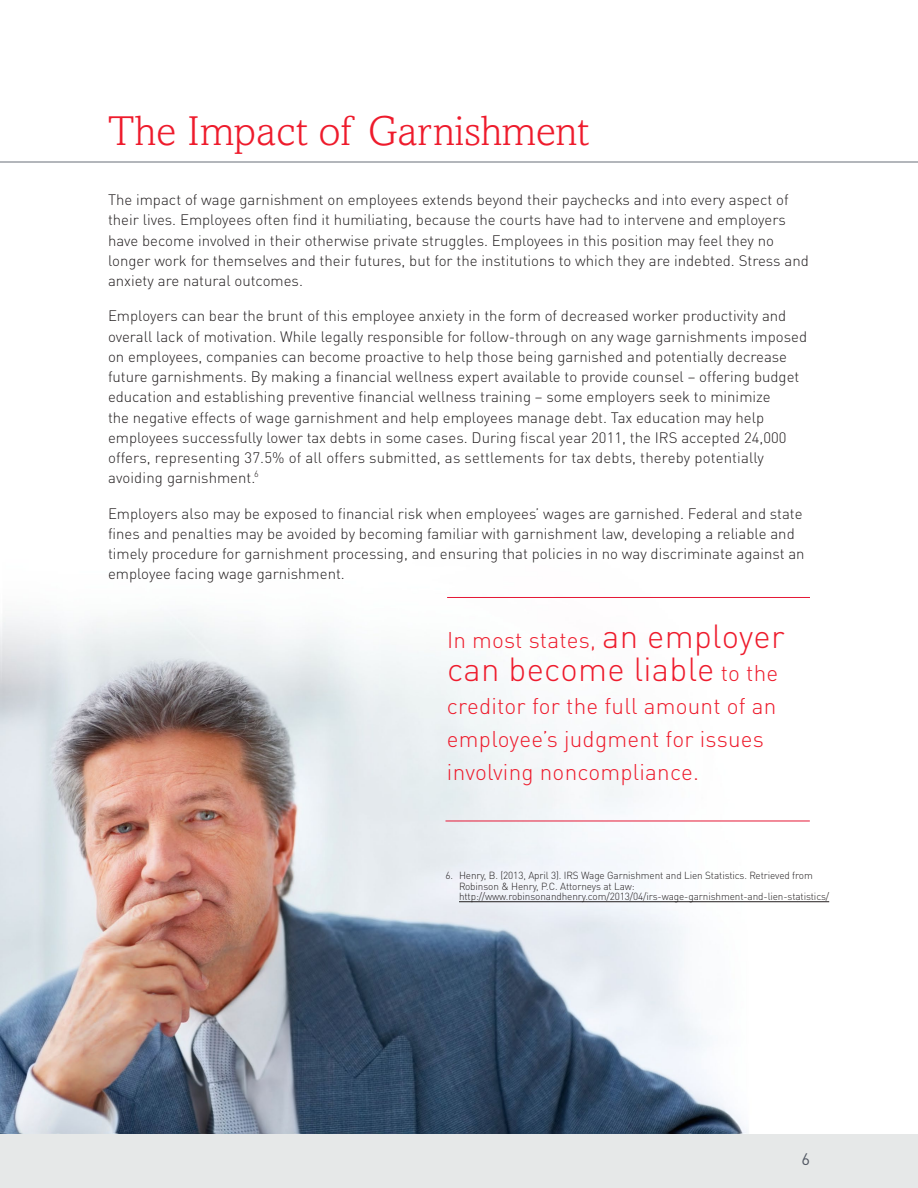
<style>
.page{position:relative;width:918px;height:1188px;background:#fff}
.page>*{position:absolute;margin:0;border:0;box-sizing:border-box;transform-origin:0 0}
.t1{font:300 42px "Amasis MT Std";color:#ee1b2c}
.t2{font:300 33px "DINOT";letter-spacing:.01em;color:#ee1b2c}
.t3{font:300 22.5px/33px "DINOT";letter-spacing:.01em;color:#ee1b2c}
.t4{font:16.5px "DINOT";color:#525863}
.t5{font:300 15px/20.2px "DINOT";color:#231f20}
.t6{font:300 10.2px/10.5px "DINOT";letter-spacing:-.01em;color:#231f20}
.s1{font-size:33px}
.s2{font-size:22.5px}
</style>
<div class="page">
<hr style="left:0;top:161px;width:918px;height:2px;background:#7a7e87">
<div style="left:0;top:1134px;width:918px;height:54px;background:#e6e8e8"></div>
<img style="left:0;top:617px;width:830px;height:517px">
<hr style="left:447px;top:597px;width:363px;height:1px;background:#e51836">
<hr style="left:446px;top:820px;width:364px;height:1px;background:#e51836">
<hr style="left:459px;top:901px;width:370px;height:1px;background:#231f20">
<h1 class="t1" style="left:108px;top:107px;width:483px">The Impact of Garnishment</h1>
<p class="t5" style="left:108px;top:190px;width:702px">The impact of wage garnishment on employees extends beyond their paychecks and into every aspect of their lives. Employees often find it humiliating, because the courts have had to intervene and employers have become involved in their otherwise private struggles. Employees in this position may feel they no longer work for themselves and their futures, but for the institutions to which they are indebted. Stress and anxiety are natural outcomes.</p>
<p class="t5" style="left:108px;top:306px;width:701px">Employers can bear the brunt of this employee anxiety in the form of decreased worker productivity and overall lack of motivation. While legally responsible for follow-through on any wage garnishments imposed on employees, companies can become proactive to help those being garnished and potentially decrease future garnishments. By making a financial wellness expert available to provide counsel – offering budget education and establishing preventive financial wellness training – some employers seek to minimize<br>the negative effects of wage garnishment and help employees manage debt. Tax education may help employees successfully lower tax debts in some cases. During fiscal year 2011, the IRS accepted 24,000 offers, representing 37.5% of all offers submitted, as settlements for tax debts, thereby potentially avoiding garnishment.<sup>6</sup></p>
<p class="t5" style="left:108px;top:503px;width:698px">Employers also may be exposed to financial risk when employees’ wages are garnished. Federal and state fines and penalties may be avoided by becoming familiar with garnishment law, developing a reliable and timely procedure for garnishment processing, and ensuring that policies in no way discriminate against an employee facing wage garnishment.</p>
<h3 class="t3" style="left:447px;top:623px;width:339px">In most states, <span class="s1">an employer</span></h3>
<h2 class="t2" style="left:447px;top:649px;width:333px">can become liable <span class="s2">to the</span></h2>
<h3 class="t3" style="left:447px;top:689px;width:331px">creditor for the full amount of an employee’s judgment for issues involving noncompliance.</h3>
<p class="t6" style="left:459px;top:870px;width:372px;text-indent:-14px">6. Henry, B. (2013, April 3). IRS Wage Garnishment and Lien Statistics. Retrieved from<br>Robinson &amp; Henry, P.C. Attorneys at Law: http://www.robinsonandhenry.com/2013/04/irs-wage-garnishment-and-lien-statistics/</p>
<p class="t4" style="left:801px;top:1149px;width:10px">6</p>
</div>
